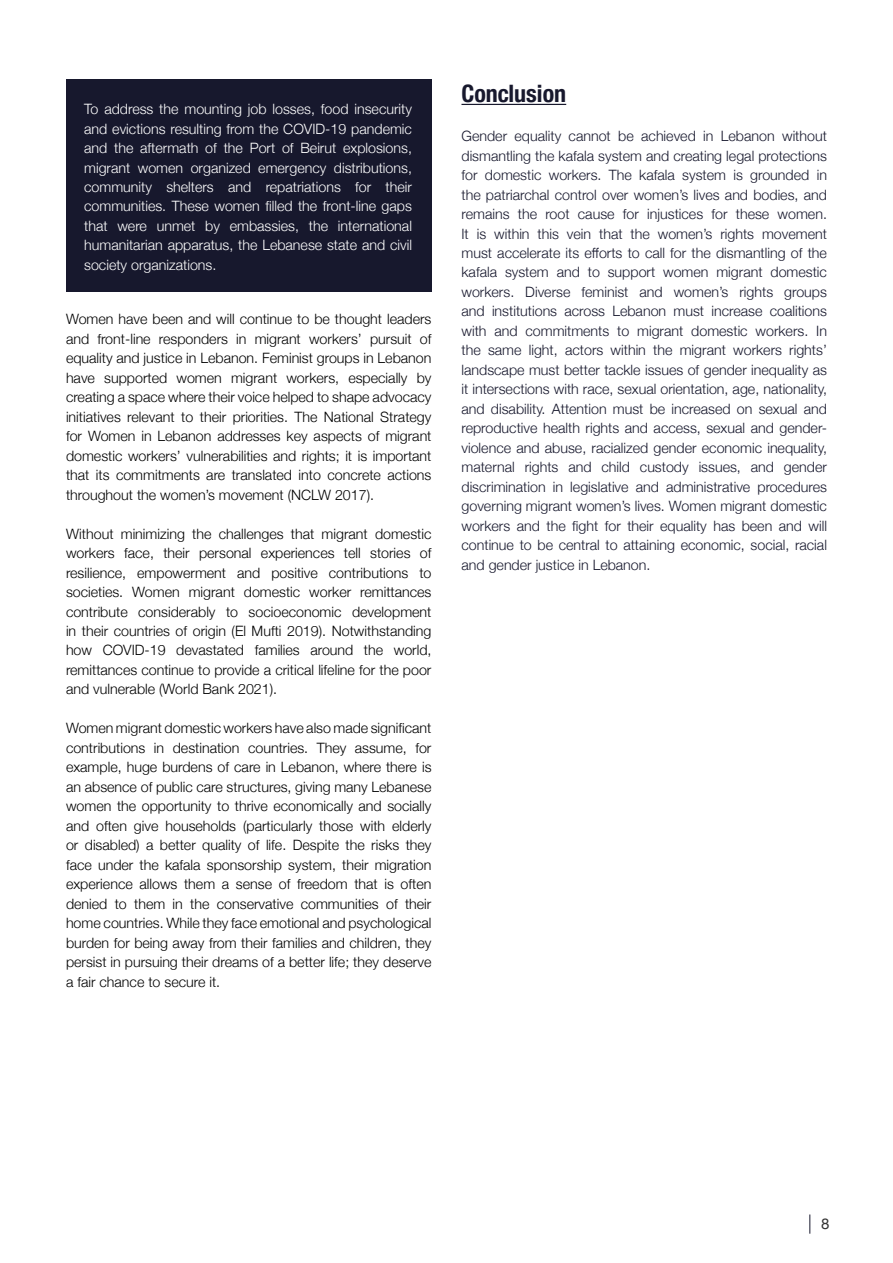
<style>
.page{position:relative;width:893px;height:1263px;background:#fff}
.page>*{position:absolute;margin:0;border:0;box-sizing:border-box;transform-origin:0 0}
.t1{font:700 condensed 24px "Helvetica Neue";color:#17182d}
.t2{font:15px "Helvetica Neue";color:#333}
.t3{font:300 14.25px/19.5px "Helvetica Neue";color:#000;text-align:justify}
.t4{font:300 14.25px/19.5px "Helvetica Neue";color:#17182d;text-align:justify}
.t5{font:300 14.25px/19.5px "Helvetica Neue";color:#fff;text-align:justify}
</style>
<div class="page">
<svg style="left:809px;top:1214px;width:1px;height:20px"></svg>
<div style="left:66px;top:80px;width:365px;height:212px;background:#17182d"></div>
<hr style="left:461px;top:104px;width:105px;height:1px;background:#17182d">
<p class="t5" style="left:84px;top:98px;width:329px">To address the mounting job losses, food insecurity and evictions resulting from the COVID-19 pandemic and the aftermath of the Port of Beirut explosions, migrant women organized emergency distributions, community shelters and repatriations for their communities. These women filled the front-line gaps that were unmet by embassies, the international humanitarian apparatus, the Lebanese state and civil society organizations.</p>
<p class="t3" style="left:66px;top:308px;width:367px">Women have been and will continue to be thought leaders and front-line responders in migrant workers’ pursuit of equality and justice in Lebanon. Feminist groups in Lebanon have supported women migrant workers, especially by creating a space where their voice helped to shape advocacy initiatives relevant to their priorities. The National Strategy for Women in Lebanon addresses key aspects of migrant domestic workers’ vulnerabilities and rights; it is important that its commitments are translated into concrete actions throughout the women’s movement (NCLW 2017).</p>
<p class="t3" style="left:66px;top:523px;width:367px">Without minimizing the challenges that migrant domestic workers face, their personal experiences tell stories of resilience, empowerment and positive contributions to societies. Women migrant domestic worker remittances contribute considerably to socioeconomic development in their countries of origin (El Mufti 2019). Notwithstanding how COVID-19 devastated families around the world, remittances continue to provide a critical lifeline for the poor and vulnerable (World Bank 2021).</p>
<p class="t3" style="left:66px;top:718px;width:367px">Women migrant domestic workers have also made significant contributions in destination countries. They assume, for example, huge burdens of care in Lebanon, where there is an absence of public care structures, giving many Lebanese women the opportunity to thrive economically and socially and often give households (particularly those with elderly or disabled) a better quality of life. Despite the risks they face under the kafala sponsorship system, their migration experience allows them a sense of freedom that is often denied to them in the conservative communities of their home countries. While they face emotional and psychological burden for being away from their families and children, they persist in pursuing their dreams of a better life; they deserve a fair chance to secure it.</p>
<h1 class="t1" style="left:461px;top:74px;width:106px">Conclusion</h1>
<p class="t4" style="left:461px;top:125px;width:367px">Gender equality cannot be achieved in Lebanon without dismantling the kafala system and creating legal protections for domestic workers. The kafala system is grounded in the patriarchal control over women’s lives and bodies, and remains the root cause for injustices for these women.<br>It is within this vein that the women’s rights movement must accelerate its efforts to call for the dismantling of the kafala system and to support women migrant domestic workers. Diverse feminist and women’s rights groups and institutions across Lebanon must increase coalitions with and commitments to migrant domestic workers. In the same light, actors within the migrant workers rights’ landscape must better tackle issues of gender inequality as it intersections with race, sexual orientation, age, nationality, and disability. Attention must be increased on sexual and reproductive health rights and access, sexual and gender&shy;violence and abuse, racialized gender economic inequality, maternal rights and child custody issues, and gender discrimination in legislative and administrative procedures governing migrant women’s lives. Women migrant domestic workers and the fight for their equality has been and will continue to be central to attaining economic, social, racial and gender justice in Lebanon.</p>
<p class="t2" style="left:821px;top:1213px;width:10px">8</p>
</div>
